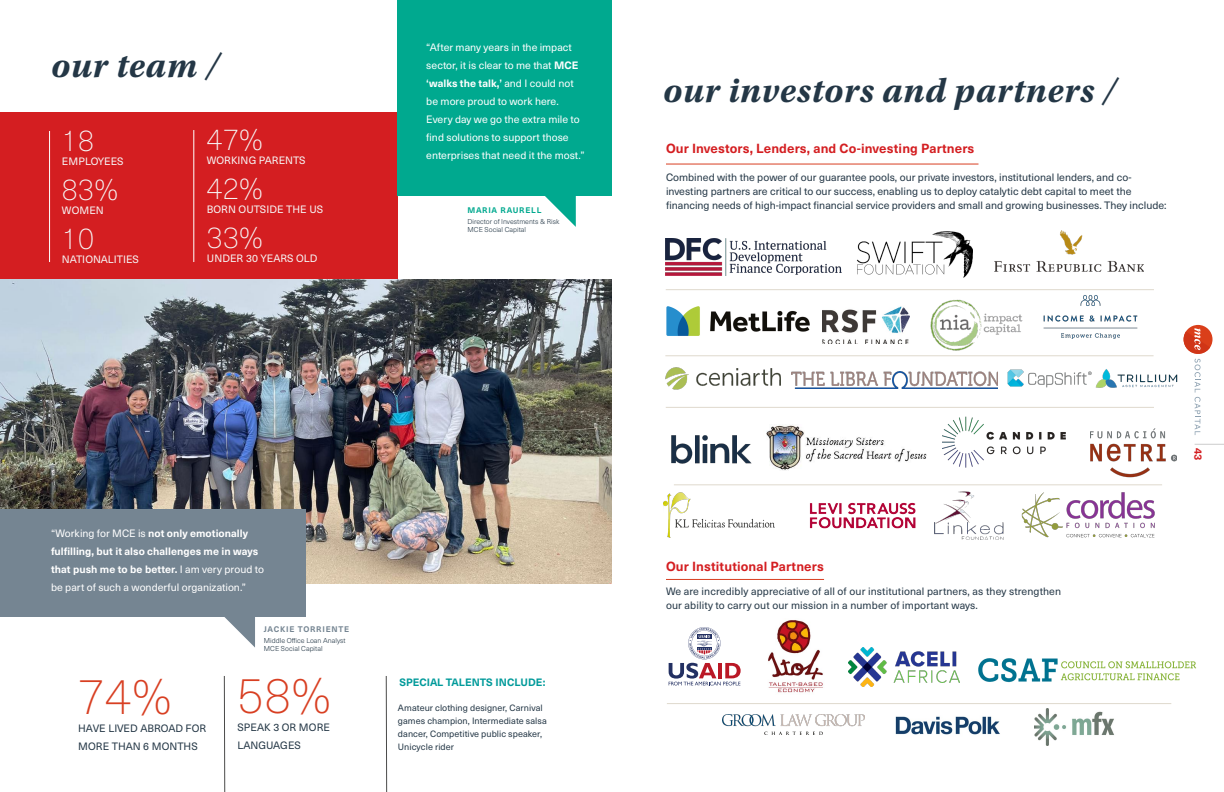
<style>
.page{position:relative;width:1224px;height:792px;background:#fff}
.page>*{position:absolute;margin:0;border:0;box-sizing:border-box;transform-origin:0 0}
.t1{font:100 50px "Neue Haas Unica W1 G";color:#d83f22}
.t2{font:italic 700 35px "Utopia Std";letter-spacing:.02em;color:#243746}
.t3{font:100 30px "Neue Haas Unica W1 G";letter-spacing:.01em;color:#f6f6f6}
.t4{font:700 13px "Neue Haas Unica W1 G";letter-spacing:.01em;color:#d41e21}
.t5{font:10.5px/14px "Neue Haas Unica W1 G";color:#243746}
.t6{font:10.5px/18px "Neue Haas Unica W1 G";color:#fff}
.t7{font:700 10.5px/18px "Neue Haas Unica W1 G";letter-spacing:.005em;color:#fff}
.t8{font:10.5px "Neue Haas Unica W1 G";letter-spacing:.01em;color:#f6f6f6}
.t9{font:700 10.5px "Neue Haas Unica W1 G";letter-spacing:.01em;color:#009a9a}
.t10{font:10.5px "Neue Haas Unica W1 G";letter-spacing:-.01em;color:#f6f6f6}
.t11{font:700 10.5px "Neue Haas Unica W1 G";color:#d41e21}
.t12{font:9px/13px "Neue Haas Unica W1 G";letter-spacing:.005em;color:#243746}
.t13{font:700 8px "Neue Haas Unica W1 G";letter-spacing:.1em;color:#758592}
.t14{font:700 8px "Neue Haas Unica W1 G";letter-spacing:.1em;color:#00a98f}
.t15{font:300 7px/8px "Neue Haas Unica W1 G";color:#243746}
.s1{font-weight:700}
.s2{font-weight:400}
</style>
<div class="page">
<svg style="left:1184px;top:325px;width:29px;height:29px"></svg>
<svg style="left:1184px;top:328px;width:26px;height:107px"></svg>
<svg style="left:1195px;top:444px;width:29px;height:1px"></svg>
<div style="left:0;top:112px;width:397px;height:167px;background:#d41e21"></div>
<img style="left:0;top:279px;width:612px;height:304px">
<img style="left:667px;top:307px;width:143px;height:29px">
<svg style="left:669px;top:627px;width:72px;height:58px"></svg>
<img style="left:666px;top:238px;width:176px;height:37px">
<img style="left:722px;top:714px;width:143px;height:21px">
<img style="left:822px;top:306px;width:88px;height:38px">
<img style="left:665px;top:367px;width:115px;height:22px">
<img style="left:791px;top:372px;width:206px;height:16px">
<img style="left:768px;top:620px;width:55px;height:73px">
<img style="left:994px;top:230px;width:150px;height:42px">
<img style="left:895px;top:716px;width:105px;height:19px">
<img style="left:1034px;top:708px;width:80px;height:37px">
<hr style="left:667px;top:703px;width:504px;height:1px;background:#dfd9cd">
<img style="left:848px;top:648px;width:112px;height:38px">
<img style="left:766px;top:424px;width:161px;height:47px">
<hr style="left:666px;top:290px;width:488px;height:1px;background:#dfd9cd">
<hr style="left:665px;top:356px;width:489px;height:1px;background:#dfd9cd">
<hr style="left:666px;top:407px;width:488px;height:1px;background:#dfd9cd">
<img style="left:1043px;top:295px;width:95px;height:44px">
<img style="left:1091px;top:428px;width:86px;height:49px">
<img style="left:943px;top:416px;width:123px;height:52px">
<hr style="left:666px;top:164px;width:312px;height:1px;background:#d83f22">
<img style="left:671px;top:435px;width:81px;height:29px">
<hr style="left:666px;top:579px;width:158px;height:1px;background:#d83f22">
<img style="left:1097px;top:369px;width:81px;height:19px">
<img style="left:978px;top:658px;width:219px;height:24px">
<div style="left:0;top:509px;width:306px;height:108px;background:#758592"></div>
<div style="left:397px;top:0;width:215px;height:196px;background:#00a98f"></div>
<svg style="left:545px;top:196px;width:31px;height:31px"></svg>
<svg style="left:224px;top:676px;width:1px;height:116px"></svg>
<svg style="left:386px;top:676px;width:1px;height:116px"></svg>
<img style="left:997px;top:369px;width:100px;height:20px">
<img style="left:1021px;top:492px;width:134px;height:46px">
<img style="left:663px;top:492px;width:112px;height:45px">
<img style="left:934px;top:491px;width:70px;height:49px">
<img style="left:809px;top:502px;width:107px;height:27px">
<img style="left:930px;top:299px;width:93px;height:52px">
<img style="left:856px;top:231px;width:116px;height:47px">
<svg style="left:224px;top:617px;width:31px;height:31px"></svg>
<hr style="left:674px;top:485px;width:488px;height:1px;background:#dfd9cd">
<hr style="left:49px;top:131px;width:1px;height:131px;background:#fff">
<hr style="left:194px;top:130px;width:1px;height:132px;background:#fff">
<h2 class="t2" style="left:51px;top:45px;width:171px">our team /</h2>
<h3 class="t3" style="left:62px;top:119px;width:34px">18</h3>
<p class="t8" style="left:62px;top:153px;width:63px">EMPLOYEES</p>
<h3 class="t3" style="left:62px;top:168px;width:58px">83%</h3>
<p class="t8" style="left:62px;top:202px;width:43px">WOMEN</p>
<h3 class="t3" style="left:62px;top:217px;width:34px">10</h3>
<p class="t10" style="left:62px;top:251px;width:78px">NATIONALITIES</p>
<h3 class="t3" style="left:207px;top:118px;width:58px">47%</h3>
<p class="t8" style="left:207px;top:153px;width:100px">WORKING PARENTS</p>
<h3 class="t3" style="left:207px;top:167px;width:58px">42%</h3>
<p class="t8" style="left:207px;top:202px;width:118px">BORN OUTSIDE THE US</p>
<h3 class="t3" style="left:207px;top:216px;width:58px">33%</h3>
<p class="t8" style="left:207px;top:251px;width:112px">UNDER 30 YEARS OLD</p>
<p class="t6" style="left:426px;top:38px;width:160px">“After many years in the impact sector, it is clear to me that <span class="s1">MCE ‘walks the talk,’</span> and I could not be more proud to work here.<br>Every day we go the extra mile to find solutions to support those enterprises that need it the most.”</p>
<p class="t14" style="left:468px;top:204px;width:75px">MARIA RAURELL</p>
<p class="t15" style="left:468px;top:217px;width:93px">Director of Investments &amp; Risk<br>MCE Social Capital</p>
<p class="t7" style="left:51px;top:524px;width:215px"><span class="s2">“Working for MCE is</span> not only emotionally fulfilling, but it also challenges me in ways that push me to be better. <span class="s2">I am very proud to be part of such a wonderful organization.”</span></p>
<h1 class="t1" style="left:78px;top:661px;width:95px">74%</h1>
<p class="t5" style="left:78px;top:719px;width:129px;line-height:18px">HAVE LIVED ABROAD FOR<br>MORE THAN 6 MONTHS</p>
<p class="t13" style="left:264px;top:623px;width:87px">JACKIE TORRIENTE</p>
<p class="t15" style="left:264px;top:636px;width:83px">Middle Office Loan Analyst<br>MCE Social Capital</p>
<h1 class="t1" style="left:237px;top:660px;width:95px">58%</h1>
<p class="t5" style="left:237px;top:717px;width:94px;line-height:18px">SPEAK 3 OR MORE<br>LANGUAGES</p>
<p class="t9" style="left:399px;top:674px;width:148px">SPECIAL TALENTS INCLUDE:</p>
<p class="t12" style="left:398px;top:701px;width:150px">Amateur clothing designer, Carnival games champion, Intermediate salsa dancer, Competitive public speaker,<br>Unicycle rider</p>
<h2 class="t2" style="left:663px;top:70px;width:456px">our investors and partners /</h2>
<p class="t4" style="left:666px;top:139px;width:310px">Our Investors, Lenders, and Co-investing Partners</p>
<p class="t5" style="left:666px;top:170px;width:502px">Combined with the power of our guarantee pools, our private investors, institutional lenders, and co&shy;investing partners are critical to our success, enabling us to deploy catalytic debt capital to meet the financing needs of high-impact financial service providers and small and growing businesses. They include:</p>
<p class="t4" style="left:666px;top:557px;width:159px">Our Institutional Partners</p>
<p class="t5" style="left:666px;top:584px;width:397px">We are incredibly appreciative of all of our institutional partners, as they strengthen our ability to carry out our mission in a number of important ways.</p>
<p class="t11" style="left:1206px;top:448px;width:14px;rotate:90deg">43</p>
</div>
